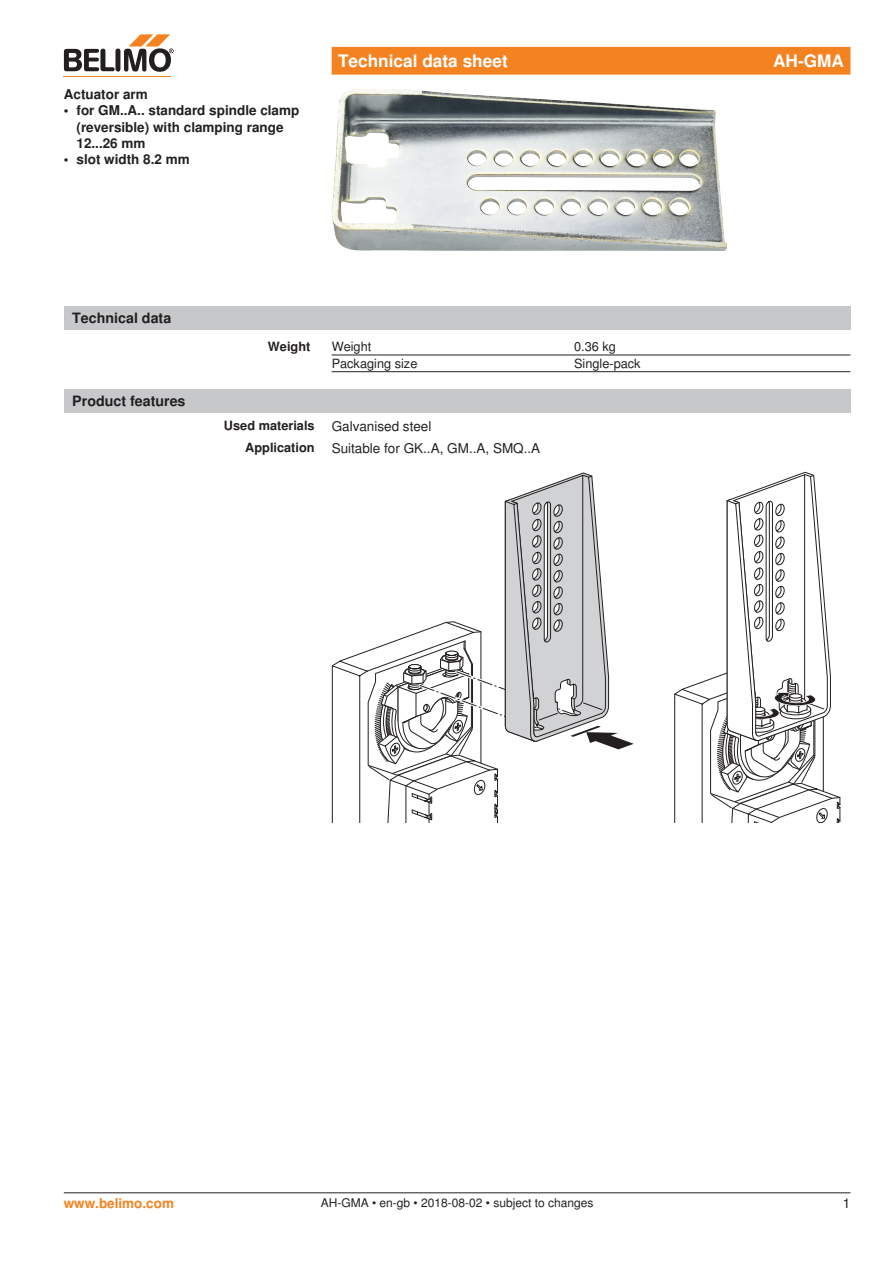
<style>
.page{position:relative;width:893px;height:1263px;background:#fff}
.page>*{position:absolute;margin:0;border:0;box-sizing:border-box;transform-origin:0 0}
.Rechtsbündig{font:700 17.25px "Nimbus Sans BEL";color:#fff}
.t1{font:700 14.25px "Nimbus Sans BEL";color:#231f20}
.Bulletpoints{font:700 13.5px/16.2px "Nimbus Sans BEL";color:#231f20}
.Rechtsbündig_Footer{font:13.5px "Nimbus Sans BEL";color:#231f20}
.t2{font:700 13.5px "Nimbus Sans BEL";color:#f58220}
.Einleitungstext{font:700 13.5px "Nimbus Sans BEL";color:#231f20}
.Rechtsbündig-2{font:700 12.75px "Nimbus Sans BEL";color:#231f20}
.Tabellentext_Technis{font:12.75px "Nimbus Sans BEL";color:#231f20}
.Tabellentext_1mm_Ein{font:12.75px "Nimbus Sans BEL";color:#231f20}
.Footer_EU_center{font:12px "Nimbus Sans BEL";color:#231f20}
</style>
<div class="page">
<hr style="left:64px;top:76px;width:107px;height:1px;background:#f58220">
<svg style="left:64px;top:34px;width:110px;height:38px"></svg>
<div style="left:332px;top:47px;width:518px;height:28px;background:#f58220"></div>
<img style="left:332px;top:89px;width:395px;height:162px">
<div style="left:64px;top:306px;width:786px;height:24px;background:#c7c8ca"></div>
<hr style="left:332px;top:355px;width:238px;height:1px;background:#231f20">
<hr style="left:570px;top:355px;width:280px;height:1px;background:#231f20">
<hr style="left:332px;top:371px;width:238px;height:1px;background:#231f20">
<hr style="left:570px;top:371px;width:280px;height:1px;background:#231f20">
<div style="left:64px;top:389px;width:786px;height:23px;background:#c7c8ca"></div>
<svg style="left:332px;top:472px;width:302px;height:351px"></svg>
<svg style="left:674px;top:471px;width:167px;height:352px"></svg>
<hr style="left:64px;top:1192px;width:786px;height:1px;background:#231f20">
<p class="Einleitungstext" style="left:64px;top:86px;width:86px">Actuator arm</p>
<p class="Bulletpoints" style="left:77px;top:103px;width:224px;text-indent:-13px">• for GM..A.. standard spindle clamp (reversible) with clamping range<br>12...26 mm</p>
<p class="Bulletpoints" style="left:64px;top:152px;width:128px">• slot width 8.2 mm</p>
<p class="Rechtsbündig" style="left:338px;top:51px;width:171px">Technical data sheet</p>
<p class="Rechtsbündig" style="left:773px;top:51px;width:72px">AH-GMA</p>
<p class="t1" style="left:72px;top:310px;width:100px">Technical data</p>
<p class="t1" style="left:72px;top:392px;width:115px">Product features</p>
<p class="Rechtsbündig-2" style="left:268px;top:338px;width:44px">Weight</p>
<p class="Tabellentext_Technis" style="left:332px;top:338px;width:41px">Weight</p>
<p class="Tabellentext_1mm_Ein" style="left:574px;top:338px;width:43px">0.36 kg</p>
<p class="Tabellentext_Technis" style="left:332px;top:355px;width:87px">Packaging size</p>
<p class="Tabellentext_1mm_Ein" style="left:574px;top:355px;width:68px">Single-pack</p>
<p class="Rechtsbündig-2" style="left:224px;top:418px;width:92px">Used materials</p>
<p class="Rechtsbündig_Footer" style="left:332px;top:418px;width:101px">Galvanised steel</p>
<p class="Rechtsbündig-2" style="left:245px;top:440px;width:71px">Application</p>
<p class="Rechtsbündig_Footer" style="left:332px;top:440px;width:210px">Suitable for GK..A, GM..A, SMQ..A</p>
<p class="t2" style="left:64px;top:1195px;width:112px">www.belimo.com</p>
<p class="Footer_EU_center" style="left:321px;top:1196px;width:274px">AH-GMA • en-gb • 2018-08-02 • subject to changes</p>
<p class="Rechtsbündig_Footer" style="left:843px;top:1195px;width:9px">1</p>
</div>
